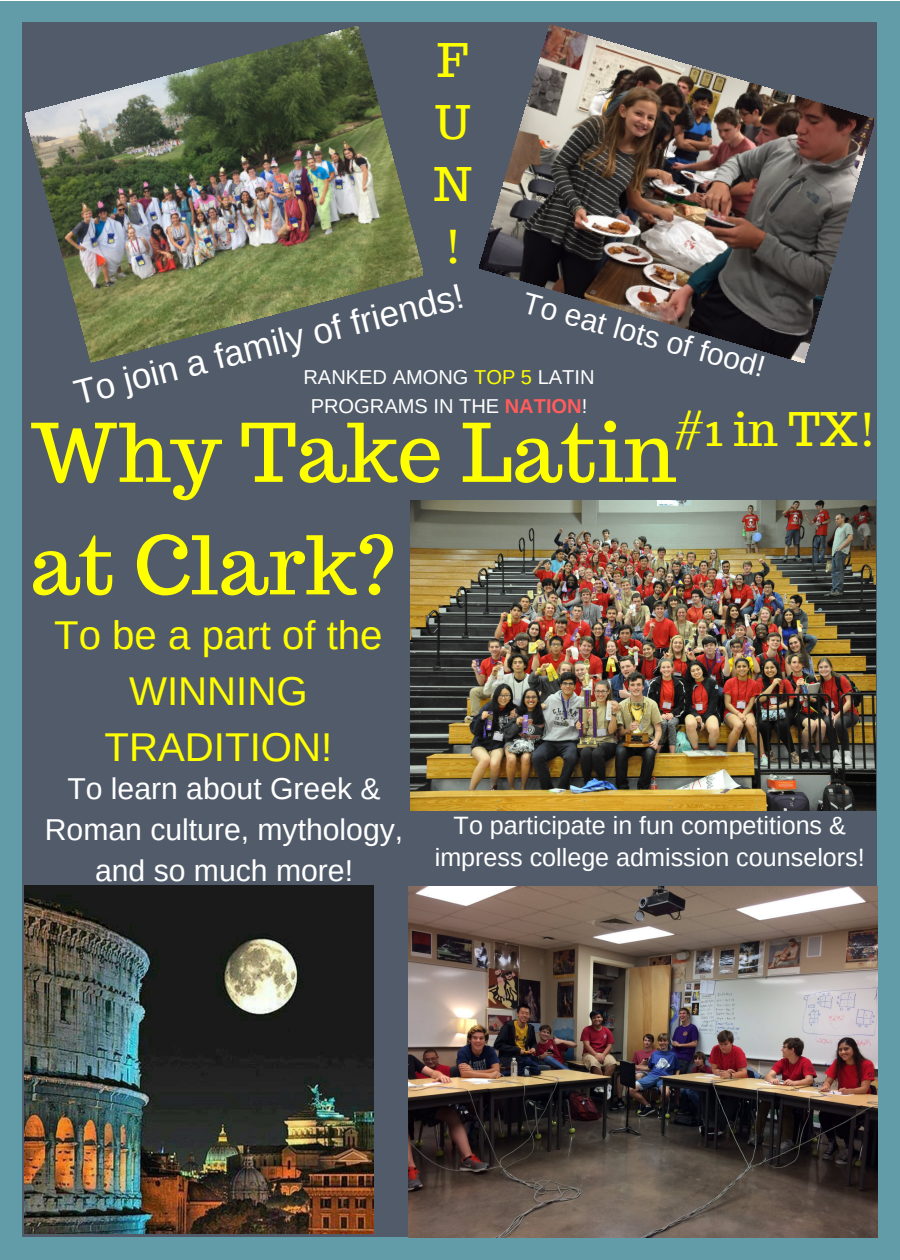
<style>
.page{position:relative;width:900px;height:1260px;background:#fff}
.page>*{position:absolute;margin:0;border:0;box-sizing:border-box;transform-origin:0 0}
.t1{font:80.5px/112.5px "Trocchi";color:#ff0}
.t2{font:45.25px/62px "Trocchi";color:#ff0;text-align:justify}
.t3{font:40.25px/56.2px "Arimo";color:#ff0;text-align:center}
.t4{font:35.25px "Arimo";color:#fff}
.t5{font:30.25px/41.2px "Arimo";color:#fff;text-align:center}
.t6{font:25.25px/32px "Arimo";color:#fff;text-align:center}
.t7{font:20px/28px "Arimo";color:#fff;text-align:center}
.s1{color:#ff0}
.s2{font-weight:700;color:#ff5c5c}
</style>
<div class="page">
<div style="left:0;top:2px;width:900px;height:1258px;background:#629ca9"></div>
<div style="left:23px;top:22px;width:854px;height:1215px;background:#515b69"></div>
<img style="left:24px;top:885px;width:349px;height:349px">
<img style="left:479px;top:25px;width:395px;height:338px">
<img style="left:409px;top:887px;width:469px;height:351px">
<img style="left:25px;top:26px;width:398px;height:336px">
<img style="left:411px;top:501px;width:465px;height:309px">
<p class="t2" style="left:434px;top:29px;width:39px">F U N !</p>
<p class="t4" style="left:70px;top:373px;width:402px;rotate:-14deg">To join a family of friends!</p>
<p class="t5" style="left:529px;top:282px;width:251px;rotate:15deg">To eat lots of food!</p>
<p class="t7" style="left:303px;top:363px;width:293px">RANKED AMONG <span class="s1">TOP 5</span> LATIN<br>PROGRAMS IN THE <span class="s2">NATION</span>!</p>
<p class="t2" style="left:675px;top:399px;width:203px">#1 in TX!</p>
<p class="t1" style="left:30px;top:396px;width:648px">Why Take Latin at Clark?</p>
<p class="t3" style="left:54px;top:607px;width:330px">To be a part of the<br>WINNING<br>TRADITION!</p>
<p class="t5" style="left:45px;top:768px;width:360px">To learn about Greek &amp;<br>Roman culture, mythology, and so much more!</p>
<p class="t6" style="left:435px;top:809px;width:431px">To participate in fun competitions &amp; impress college admission counselors!</p>
</div>
